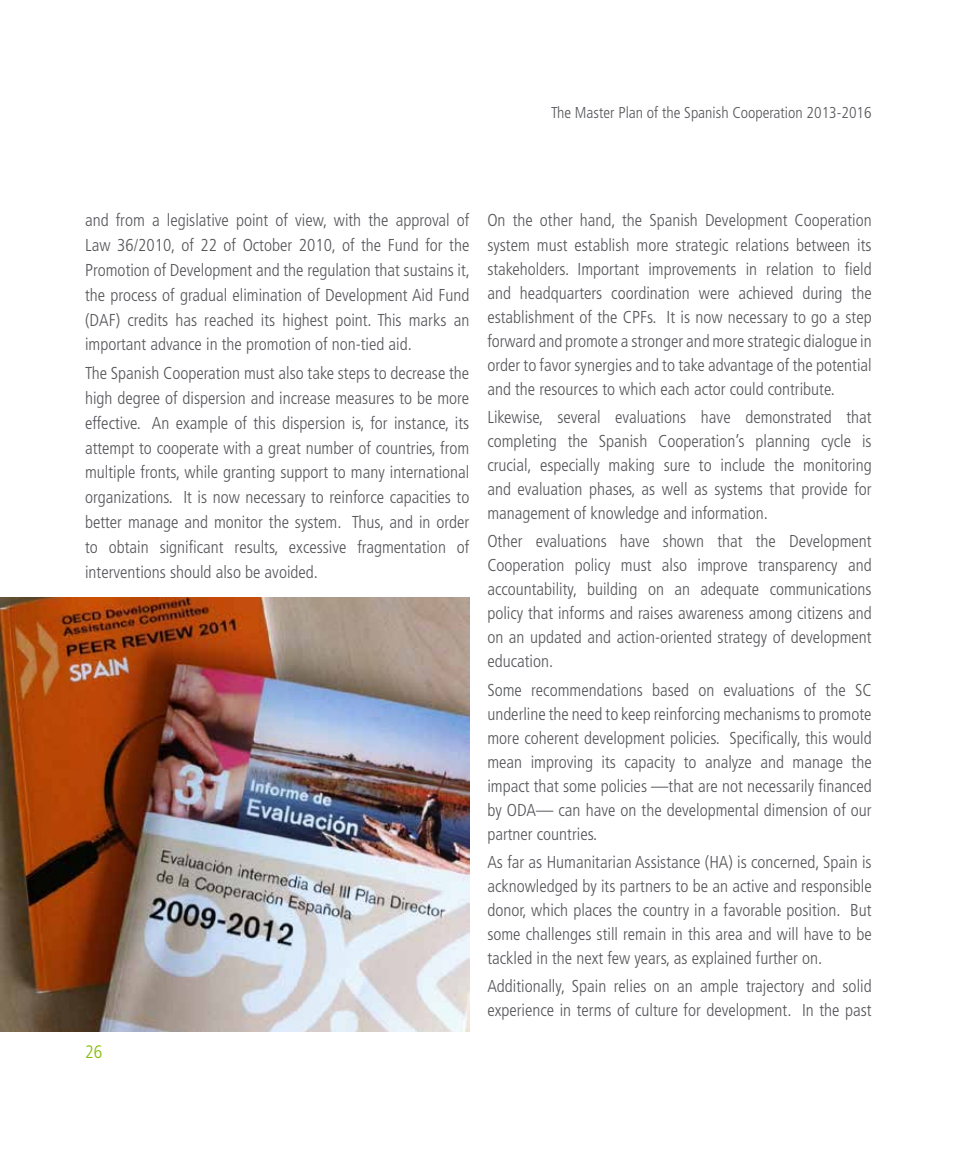
<style>
.page{position:relative;width:978px;height:1149px;background:#fff}
.page>*{position:absolute;margin:0;border:0;box-sizing:border-box;transform-origin:0 0}
.t1{font:300 condensed 18px "Frutiger";color:#82bc00}
.t2{font:300 condensed 17.25px/24px "Frutiger";color:#55565a;text-align:justify}
.t3{font:300 condensed 15.75px "Frutiger";color:#55565a}
</style>
<div class="page">
<img style="left:0;top:597px;width:469px;height:434px">
<p class="t3" style="left:551px;top:104px;width:322px">The Master Plan of the Spanish Cooperation 2013-2016</p>
<p class="t2" style="left:85px;top:208px;width:386px;line-height:24.8px">and from a legislative point of view, with the approval of Law 36/2010, of 22 of October 2010, of the Fund for the Promotion of Development and the regulation that sustains it, the process of gradual elimination of Development Aid Fund (DAF) credits has reached its highest point. This marks an important advance in the promotion of non-tied aid.</p>
<p class="t2" style="left:85px;top:361px;width:386px;line-height:24.8px">The Spanish Cooperation must also take steps to decrease the high degree of dispersion and increase measures to be more effective. An example of this dispersion is, for instance, its attempt to cooperate with a great number of countries, from multiple fronts, while granting support to many international organizations. It is now necessary to reinforce capacities to better manage and monitor the system. Thus, and in order to obtain significant results, excessive fragmentation of interventions should also be avoided.</p>
<p class="t1" style="left:85px;top:1041px;width:19px">26</p>
<p class="t2" style="left:487px;top:209px;width:386px">On the other hand, the Spanish Development Cooperation system must establish more strategic relations between its stakeholders. Important improvements in relation to field and headquarters coordination were achieved during the establishment of the CPFs. It is now necessary to go a step forward and promote a stronger and more strategic dialogue in order to favor synergies and to take advantage of the potential and the resources to which each actor could contribute.</p>
<p class="t2" style="left:487px;top:405px;width:386px">Likewise, several evaluations have demonstrated that completing the Spanish Cooperation’s planning cycle is crucial, especially making sure to include the monitoring and evaluation phases, as well as systems that provide for management of knowledge and information.</p>
<p class="t2" style="left:487px;top:529px;width:386px">Other evaluations have shown that the Development Cooperation policy must also improve transparency and accountability, building on an adequate communications policy that informs and raises awareness among citizens and on an updated and action-oriented strategy of development education.</p>
<p class="t2" style="left:487px;top:677px;width:386px">Some recommendations based on evaluations of the SC underline the need to keep reinforcing mechanisms to promote more coherent development policies. Specifically, this would mean improving its capacity to analyze and manage the impact that some policies —that are not necessarily financed by ODA— can have on the developmental dimension of our partner countries.</p>
<p class="t2" style="left:487px;top:849px;width:386px">As far as Humanitarian Assistance (HA) is concerned, Spain is acknowledged by its partners to be an active and responsible donor, which places the country in a favorable position. But some challenges still remain in this area and will have to be tackled in the next few years, as explained further on.</p>
<p class="t2" style="left:487px;top:974px;width:386px">Additionally, Spain relies on an ample trajectory and solid experience in terms of culture for development. In the past</p>
</div>
